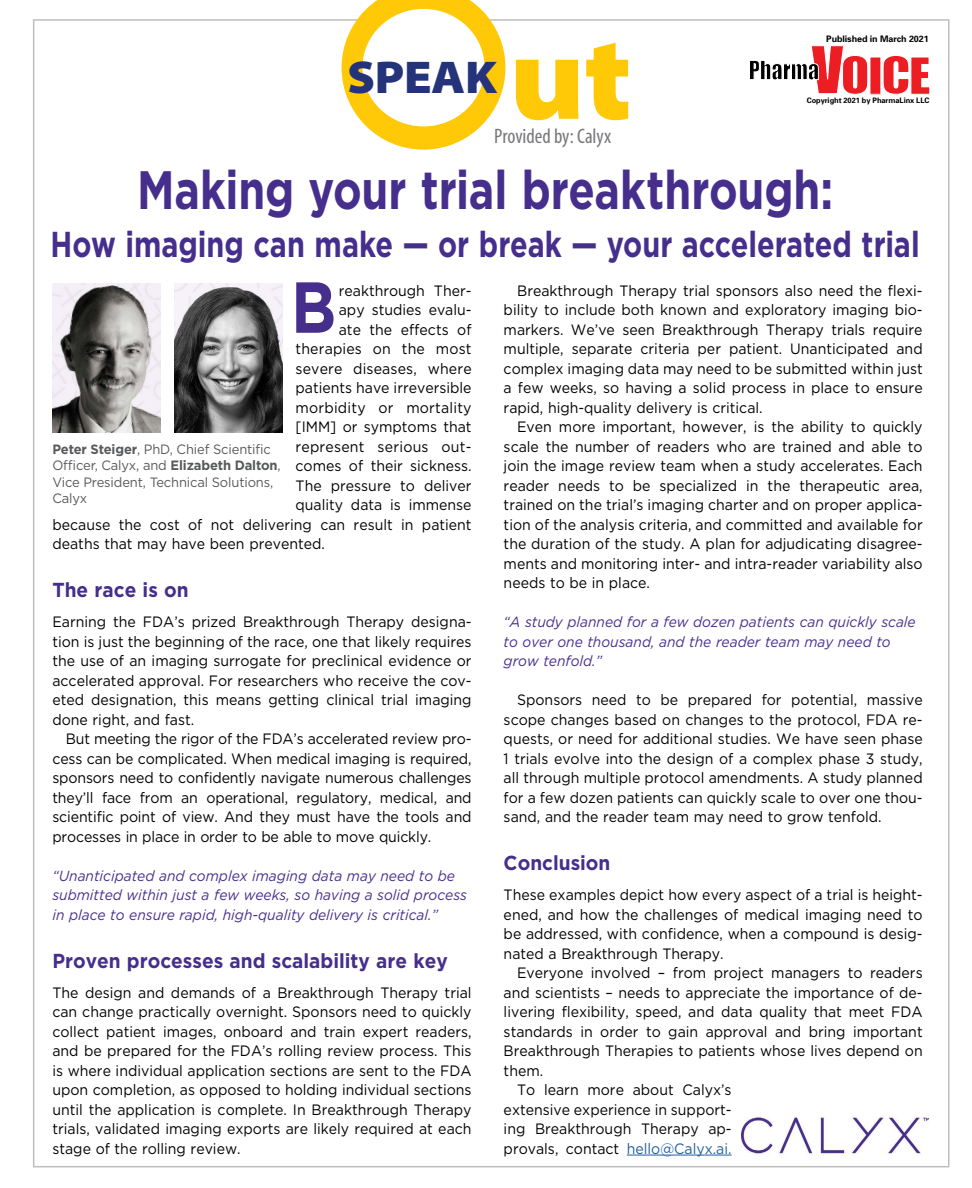
<style>
.page{position:relative;width:972px;height:1188px;background:#fff}
.page>*{position:absolute;margin:0;border:0;box-sizing:border-box;transform-origin:0 0}
.t1{font:120px "Myriad MM 830 700";color:#ffc907}
.t2{font:700 72px "Gotham";color:#462e8d;scale:.87 1}
.t3{font:700 54px "Gotham";letter-spacing:-.005em;color:#462e8d;scale:.8 1}
.t4{font:46.2px "Myriad MM 830 700";letter-spacing:-.01em;color:#25347a}
.t5{font:700 36px "Gotham";color:#462e8d;scale:.8 1}
.t6{font:21px "Myriad MM 400 300";letter-spacing:-.005em;color:#77787b}
.t7{font:700 20.25px "Gotham";color:#462e8d;scale:.94 1}
.t8{font:15px/19.5px "Gotham";color:#000;text-align:justify;scale:.94 1}
.t9{font:italic 14.7px/19.5px "Gotham";color:#462e8d;scale:.94 1}
.t10{font:13.5px/16.5px "Gotham";letter-spacing:-.01em;color:#58595b;scale:.96 1}
.t11{font:700 9px "Univers";letter-spacing:-.01em;color:#000}
.t12{font:700 7.5px "Univers";letter-spacing:-.01em;color:#000}
.s1{font-weight:700}
.s2{color:#215e9e}
</style>
<div class="page">
<div style="left:870px;top:57px;width:11px;height:37px;background:#ed1d24"></div>
<svg style="left:883px;top:55px;width:47px;height:39px"></svg>
<svg style="left:750px;top:46px;width:118px;height:48px"></svg>
<hr style="left:627px;top:1155px;width:105px;height:1px;background:#215e9e">
<svg style="left:342px;top:0;width:163px;height:150px"></svg>
<div style="left:362px;top:9px;width:123px;height:117px;background:#fff;border-radius:50%"></div>
<img style="left:53px;top:283px;width:108px;height:149px">
<img style="left:741px;top:1117px;width:187px;height:37px">
<img style="left:174px;top:283px;width:108px;height:149px">
<h3 class="t4" style="left:347px;top:53px;width:152px">SPEAK</h3>
<h1 class="t1" style="left:509px;top:15px;width:125px">ut</h1>
<h3 class="t6" style="left:494px;top:126px;width:119px">Provided by: Calyx</h3>
<p class="t11" style="left:826px;top:33px;width:104px">Published in March 2021</p>
<p class="t12" style="left:807px;top:95px;width:124px">Copyright 2021 by PharmaLinx LLC</p>
<h3 class="t3" style="left:137px;top:154px;width:872px">Making your trial breakthrough:</h3>
<h3 class="t5" style="left:51px;top:220px;width:1088px">How imaging can make — or break — your accelerated trial</h3>
<h2 class="t2" style="left:291px;top:260px;width:53px">B</h2>
<p class="t8" style="left:339px;top:280px;width:143px">reakthrough Ther-</p>
<p class="t8" style="left:339px;top:300px;width:143px">apy studies evalu-</p>
<p class="t8" style="left:339px;top:319px;width:143px">ate the effects of</p>
<p class="t8" style="left:296px;top:339px;width:189px">therapies on the most</p>
<p class="t8" style="left:296px;top:358px;width:189px">severe diseases, where</p>
<p class="t8" style="left:296px;top:378px;width:189px">patients have irreversible</p>
<p class="t8" style="left:296px;top:397px;width:189px">morbidity or mortality</p>
<p class="t8" style="left:296px;top:417px;width:189px">[IMM] or symptoms that</p>
<p class="t8" style="left:296px;top:436px;width:189px">represent serious out-</p>
<p class="t8" style="left:296px;top:456px;width:189px">comes of their sickness.</p>
<p class="t8" style="left:296px;top:475px;width:189px">The pressure to deliver</p>
<p class="t8" style="left:296px;top:495px;width:189px">quality data is immense</p>
<p class="t8" style="left:52px;top:514px;width:447px">because the cost of not delivering can result in patient</p>
<p class="t8" style="left:52px;top:534px;width:291px">deaths that may have been prevented.</p>
<h3 class="t7" style="left:52px;top:576px;width:146px">The race is on</h3>
<p class="t8" style="left:52px;top:612px;width:447px">Earning the FDA’s prized Breakthrough Therapy designa&shy;tion is just the beginning of the race, one that likely requires the use of an imaging surrogate for preclinical evidence or accelerated approval. For researchers who receive the cov&shy;eted designation, this means getting clinical trial imaging done right, and fast.</p>
<p class="t8" style="left:52px;top:729px;width:447px;text-indent:13px">But meeting the rigor of the FDA’s accelerated review pro&shy;cess can be complicated. When medical imaging is required, sponsors need to confidently navigate numerous challenges they’ll face from an operational, regulatory, medical, and scientific point of view. And they must have the tools and processes in place in order to be able to move quickly.</p>
<p class="t9" style="left:52px;top:865px;width:443px">“Unanticipated and complex imaging data may need to be submitted within just a few weeks, so having a solid process in place to ensure rapid, high-quality delivery is critical.”</p>
<h3 class="t7" style="left:52px;top:947px;width:422px">Proven processes and scalability are key</h3>
<p class="t8" style="left:52px;top:982px;width:447px">The design and demands of a Breakthrough Therapy trial can change practically overnight. Sponsors need to quickly collect patient images, onboard and train expert readers, and be prepared for the FDA’s rolling review process. This is where individual application sections are sent to the FDA upon completion, as opposed to holding individual sections until the application is complete. In Breakthrough Therapy trials, validated imaging exports are likely required at each stage of the rolling review.</p>
<p class="t10" style="left:52px;top:441px;width:239px"><span class="s1">Peter Steiger</span>, PhD, Chief Scientific<br>Officer, Calyx, and <span class="s1">Elizabeth Dalton</span>,<br>Vice President, Technical Solutions,<br>Calyx</p>
<p class="t8" style="left:504px;top:280px;width:447px;text-indent:13px">Breakthrough Therapy trial sponsors also need the flexi&shy;bility to include both known and exploratory imaging bio&shy;markers. We’ve seen Breakthrough Therapy trials require multiple, separate criteria per patient. Unanticipated and complex imaging data may need to be submitted within just a few weeks, so having a solid process in place to ensure rapid, high-quality delivery is critical.</p>
<p class="t8" style="left:504px;top:417px;width:447px;text-indent:13px">Even more important, however, is the ability to quickly scale the number of readers who are trained and able to join the image review team when a study accelerates. Each reader needs to be specialized in the therapeutic area, trained on the trial’s imaging charter and on proper applica&shy;tion of the analysis criteria, and committed and available for the duration of the study. A plan for adjudicating disagree&shy;ments and monitoring inter- and intra-reader variability also needs to be in place.</p>
<p class="t9" style="left:504px;top:612px;width:440px">“A study planned for a few dozen patients can quickly scale to over one thousand, and the reader team may need to grow tenfold.”</p>
<p class="t8" style="left:504px;top:690px;width:447px;text-indent:13px">Sponsors need to be prepared for potential, massive scope changes based on changes to the protocol, FDA re&shy;quests, or need for additional studies. We have seen phase 1 trials evolve into the design of a complex phase 3 study, all through multiple protocol amendments. A study planned for a few dozen patients can quickly scale to over one thou&shy;sand, and the reader team may need to grow tenfold.</p>
<h3 class="t7" style="left:504px;top:849px;width:115px">Conclusion</h3>
<p class="t8" style="left:504px;top:885px;width:447px">These examples depict how every aspect of a trial is height&shy;ened, and how the challenges of medical imaging need to be addressed, with confidence, when a compound is desig&shy;nated a Breakthrough Therapy.</p>
<p class="t8" style="left:517px;top:963px;width:433px">Everyone involved – from project managers to readers</p>
<p class="t8" style="left:504px;top:982px;width:447px">and scientists – needs to appreciate the importance of de-</p>
<p class="t8" style="left:504px;top:1002px;width:447px">livering flexibility, speed, and data quality that meet FDA</p>
<p class="t8" style="left:504px;top:1021px;width:447px">standards in order to gain approval and bring important</p>
<p class="t8" style="left:504px;top:1041px;width:447px">Breakthrough Therapies to patients whose lives depend on</p>
<p class="t8" style="left:504px;top:1060px;width:44px">them.</p>
<p class="t8" style="left:517px;top:1080px;width:230px">To learn more about Calyx’s</p>
<p class="t8" style="left:504px;top:1099px;width:244px">extensive experience in support-</p>
<p class="t8" style="left:504px;top:1119px;width:244px">ing Breakthrough Therapy ap-</p>
<p class="t8" style="left:504px;top:1138px;width:244px">provals, contact <span class="s2">hello@Calyx.ai.</span></p>
</div>
